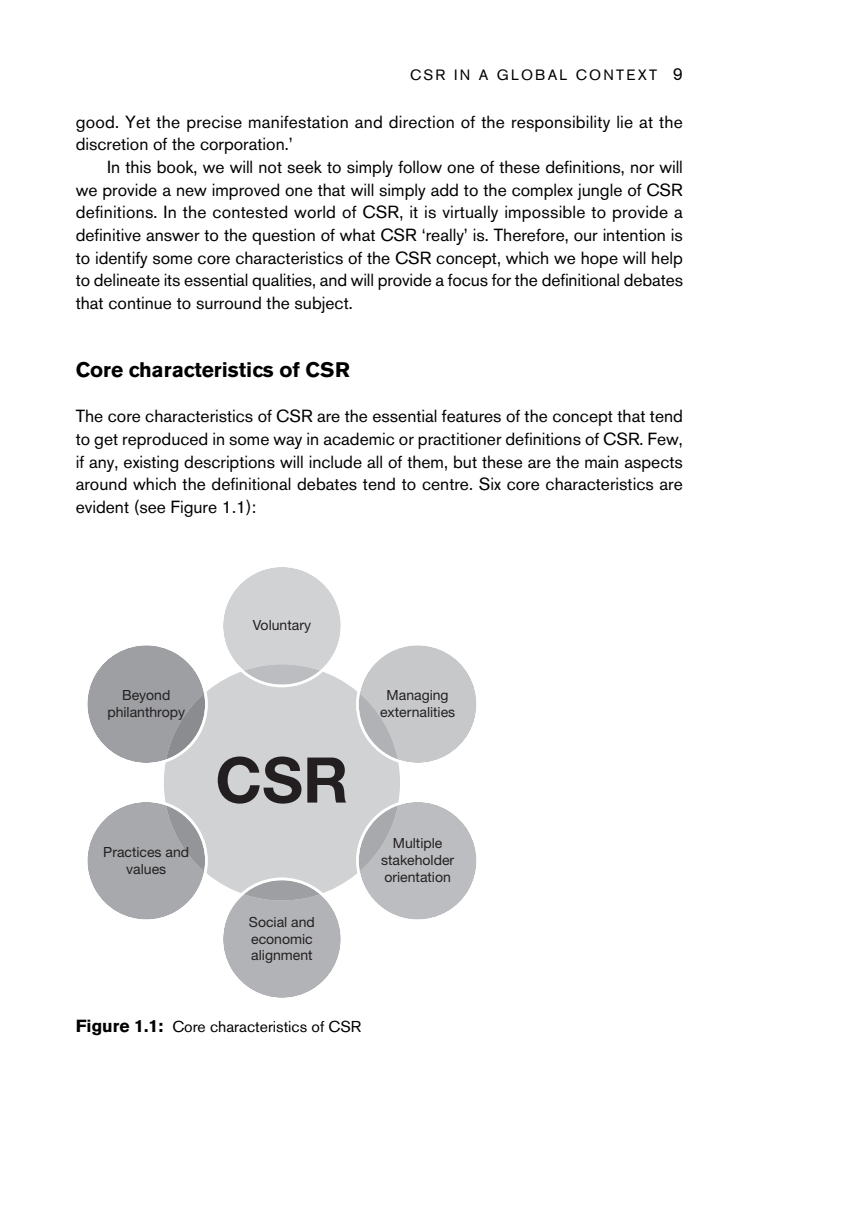
<style>
.page{position:relative;width:864px;height:1221px;background:#fff}
.page>*{position:absolute;margin:0;border:0;box-sizing:border-box;transform-origin:0 0}
.t1{font:700 63px "Helvetica Neue";color:#231f20}
.t2{font:700 21px "Akzidenz Grotesk BE";color:#000}
.t3{font:17.5px/22.6px "Akzidenz Grotesk BE";color:#000;text-align:justify}
.t4{font:15.75px "Akzidenz Grotesk BE";color:#000}
.t5{font:14.88px "Akzidenz Grotesk BE";letter-spacing:.15em;color:#000}
.t6{font:14px/16.8px "Helvetica Neue";color:#231f20;text-align:center}
.s1{font-size:17.5px}
.s2{font-weight:700;font-size:17.5px}
</style>
<div class="page">
<svg style="left:87px;top:567px;width:390px;height:431px"></svg>
<p class="t5" style="left:410px;top:69px;width:274px">CSR IN A GLOBAL CONTEXT <span class="s1">9</span></p>
<p class="t3" style="left:76px;top:112px;width:608px">good. Yet the precise manifestation and direction of the responsibility lie at the</p>
<p class="t3" style="left:76px;top:135px;width:218px">discretion of the corporation.’</p>
<p class="t3" style="left:107px;top:157px;width:577px">In this book, we will not seek to simply follow one of these definitions, nor will</p>
<p class="t3" style="left:76px;top:180px;width:608px">we provide a new improved one that will simply add to the complex jungle of CSR</p>
<p class="t3" style="left:76px;top:203px;width:608px">definitions. In the contested world of CSR, it is virtually impossible to provide a</p>
<p class="t3" style="left:76px;top:225px;width:608px">definitive answer to the question of what CSR ‘really’ is. Therefore, our intention is</p>
<p class="t3" style="left:76px;top:248px;width:608px">to identify some core characteristics of the CSR concept, which we hope will help</p>
<p class="t3" style="left:76px;top:271px;width:608px">to delineate its essential qualities, and will provide a focus for the definitional debates</p>
<p class="t3" style="left:76px;top:293px;width:278px">that continue to surround the subject.</p>
<p class="t2" style="left:76px;top:362px;width:276px">Core characteristics of CSR</p>
<p class="t3" style="left:76px;top:407px;width:608px">The core characteristics of CSR are the essential features of the concept that tend to get reproduced in some way in academic or practitioner definitions of CSR. Few, if any, existing descriptions will include all of them, but these are the main aspects around which the definitional debates tend to centre. Six core characteristics are evident (see Figure 1.1):</p>
<p class="t6" style="left:253px;top:618px;width:60px">Voluntary</p>
<p class="t6" style="left:107px;top:688px;width:79px">Beyond philanthropy</p>
<p class="t6" style="left:380px;top:688px;width:77px">Managing externalities</p>
<p class="t1" style="left:215px;top:757px;width:135px">CSR</p>
<p class="t6" style="left:103px;top:844px;width:87px">Practices and values</p>
<p class="t6" style="left:249px;top:914px;width:67px;text-align:left">Social and economic alignment</p>
<p class="t6" style="left:381px;top:836px;width:75px">Multiple stakeholder orientation</p>
<p class="t4" style="left:76px;top:1020px;width:287px"><span class="s2">Figure 1.1:</span> Core characteristics of CSR</p>
</div>
